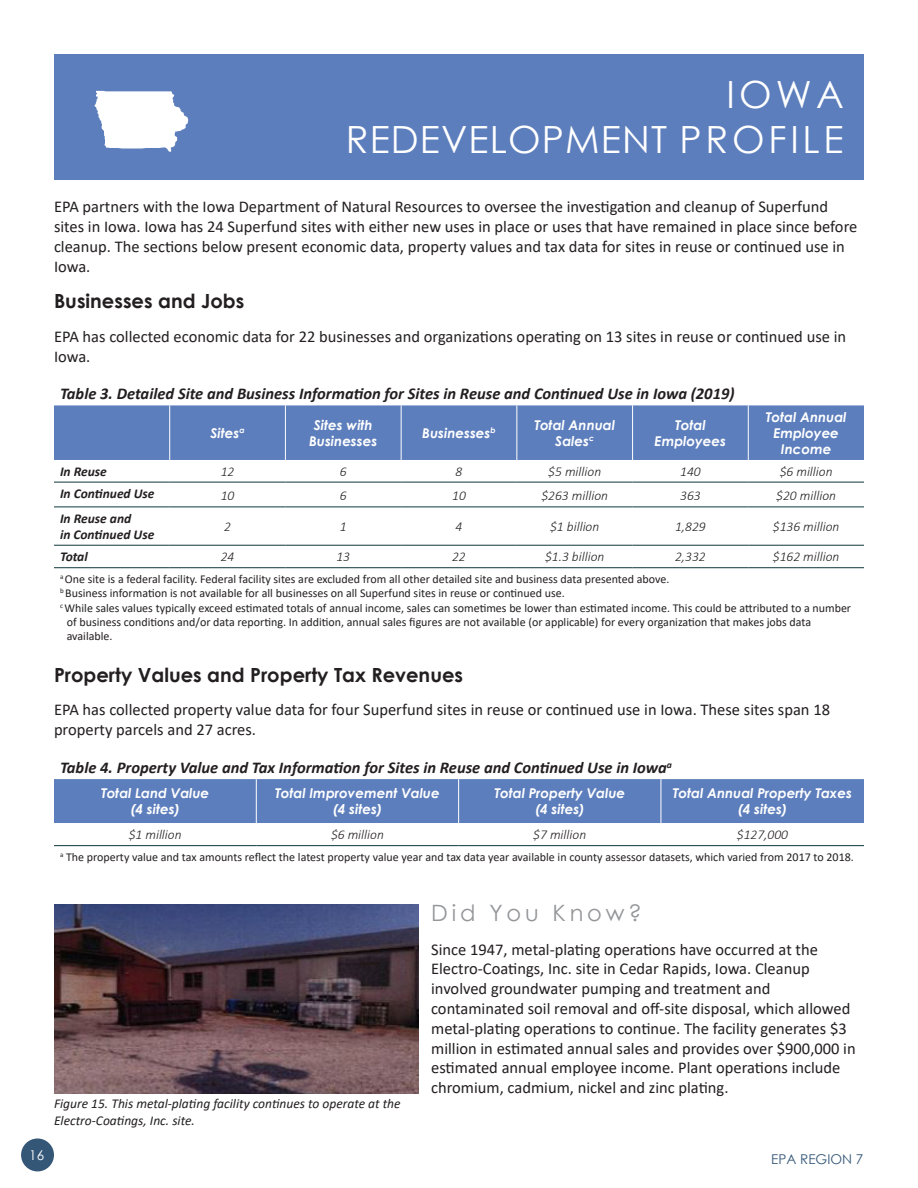
<style>
.page{position:relative;width:918px;height:1188px;background:#fff}
.page>*{position:absolute;margin:0;border:0;box-sizing:border-box;transform-origin:0 0}
.Figure{font:37.5px "Century Gothic";letter-spacing:.03em;color:#fff}
.t1{font:22.5px "Century Gothic";letter-spacing:.17em;color:#939598}
.t2{font:700 19.5px "Century Gothic";color:#231f20}
.t3{font:16.5px/19.8px "Calibri";color:#231f20}
.t4{font:italic 700 16.5px "Calibri";color:#231f20}
.t5{font:italic 700 13.5px/16.2px "Century Gothic";color:#fff;text-align:center}
.t6{font:italic 300 13.5px "Calibri";color:#231f20}
.t7{font:italic 13.5px/16.2px "Calibri";color:#231f20}
.t8{font:italic 700 13.5px/16.2px "Calibri";color:#231f20}
.t9{font:13.5px "Century Gothic";color:#355777}
.t10{font:13.5px "Century Gothic";color:#fff}
.t11{font:12px/14.4px "Calibri";color:#231f20}
</style>
<div class="page">
<div style="left:21px;top:1139px;width:33px;height:32px;background:#355777;border-radius:50%"></div>
<div style="left:54px;top:54px;width:810px;height:125px;background:#5d7ebc"></div>
<img style="left:94px;top:90px;width:95px;height:62px">
<div style="left:54px;top:405px;width:810px;height:55px;background:#5d7ebc"></div>
<hr style="left:169px;top:405px;width:1px;height:55px;background:#fff">
<hr style="left:285px;top:405px;width:1px;height:55px;background:#fff">
<hr style="left:401px;top:405px;width:1px;height:55px;background:#fff">
<hr style="left:516px;top:405px;width:1px;height:55px;background:#fff">
<hr style="left:632px;top:405px;width:1px;height:55px;background:#fff">
<hr style="left:748px;top:405px;width:1px;height:55px;background:#fff">
<hr style="left:54px;top:482px;width:116px;height:1px;background:#0c383b">
<hr style="left:170px;top:482px;width:115px;height:1px;background:#0c383b">
<hr style="left:285px;top:482px;width:116px;height:1px;background:#0c383b">
<hr style="left:401px;top:482px;width:116px;height:1px;background:#0c383b">
<hr style="left:517px;top:482px;width:116px;height:1px;background:#0c383b">
<hr style="left:633px;top:482px;width:115px;height:1px;background:#0c383b">
<hr style="left:748px;top:482px;width:116px;height:1px;background:#0c383b">
<hr style="left:54px;top:507px;width:116px;height:1px;background:#0c383b">
<hr style="left:170px;top:507px;width:115px;height:1px;background:#0c383b">
<hr style="left:285px;top:507px;width:116px;height:1px;background:#0c383b">
<hr style="left:401px;top:507px;width:116px;height:1px;background:#0c383b">
<hr style="left:517px;top:507px;width:116px;height:1px;background:#0c383b">
<hr style="left:633px;top:507px;width:115px;height:1px;background:#0c383b">
<hr style="left:748px;top:507px;width:116px;height:1px;background:#0c383b">
<hr style="left:54px;top:545px;width:116px;height:1px;background:#0c383b">
<hr style="left:170px;top:545px;width:115px;height:1px;background:#0c383b">
<hr style="left:285px;top:545px;width:116px;height:1px;background:#0c383b">
<hr style="left:401px;top:545px;width:116px;height:1px;background:#0c383b">
<hr style="left:517px;top:545px;width:116px;height:1px;background:#0c383b">
<hr style="left:633px;top:545px;width:115px;height:1px;background:#0c383b">
<hr style="left:748px;top:545px;width:116px;height:1px;background:#0c383b">
<hr style="left:54px;top:567px;width:116px;height:1px;background:#0c383b">
<hr style="left:170px;top:567px;width:115px;height:1px;background:#0c383b">
<hr style="left:285px;top:567px;width:116px;height:1px;background:#0c383b">
<hr style="left:401px;top:567px;width:116px;height:1px;background:#0c383b">
<hr style="left:517px;top:567px;width:116px;height:1px;background:#0c383b">
<hr style="left:633px;top:567px;width:115px;height:1px;background:#0c383b">
<hr style="left:748px;top:567px;width:116px;height:1px;background:#0c383b">
<div style="left:54px;top:779px;width:810px;height:44px;background:#5d7ebc"></div>
<hr style="left:256px;top:779px;width:1px;height:44px;background:#fff">
<hr style="left:458px;top:779px;width:1px;height:44px;background:#fff">
<hr style="left:661px;top:779px;width:1px;height:44px;background:#fff">
<hr style="left:54px;top:845px;width:202px;height:1px;background:#0c383b">
<hr style="left:256px;top:845px;width:203px;height:1px;background:#0c383b">
<hr style="left:459px;top:845px;width:202px;height:1px;background:#0c383b">
<hr style="left:661px;top:845px;width:203px;height:1px;background:#0c383b">
<img style="left:54px;top:904px;width:364px;height:190px">
<p class="Figure" style="left:727px;top:68px;width:119px">IOWA</p>
<p class="Figure" style="left:346px;top:113px;width:499px">REDEVELOPMENT PROFILE</p>
<p class="t3" style="left:54px;top:196px;width:805px">EPA partners with the Iowa Department of Natural Resources to oversee the investigation and cleanup of Superfund sites in Iowa. Iowa has 24 Superfund sites with either new uses in place or uses that have remained in place since before cleanup. The sections below present economic data, property values and tax data for sites in reuse or continued use in Iowa.</p>
<p class="t2" style="left:54px;top:287px;width:192px">Businesses and Jobs</p>
<p class="t3" style="left:54px;top:326px;width:794px">EPA has collected economic data for 22 businesses and organizations operating on 13 sites in reuse or continued use in<br>Iowa.</p>
<p class="t4" style="left:60px;top:382px;width:676px">Table 3. Detailed Site and Business Information for Sites in Reuse and Continued Use in Iowa (2019)</p>
<p class="t5" style="left:211px;top:424px;width:36px">Sites<sup>a</sup></p>
<p class="t5" style="left:309px;top:416px;width:70px">Sites with<br>Businesses</p>
<p class="t5" style="left:422px;top:424px;width:75px">Businesses<sup>b</sup></p>
<p class="t5" style="left:534px;top:416px;width:82px">Total Annual<br>Sales<sup>c</sup></p>
<p class="t5" style="left:655px;top:416px;width:73px">Total<br>Employees</p>
<p class="t5" style="left:766px;top:408px;width:82px">Total Annual<br>Employee<br>Income</p>
<p class="t8" style="left:60px;top:463px;width:48px">In Reuse</p>
<p class="t6" style="left:221px;top:463px;width:15px">12</p>
<p class="t6" style="left:340px;top:463px;width:8px">6</p>
<p class="t6" style="left:456px;top:463px;width:8px">8</p>
<p class="t6" style="left:548px;top:463px;width:54px">$5 million</p>
<p class="t6" style="left:680px;top:463px;width:22px">140</p>
<p class="t6" style="left:780px;top:463px;width:54px">$6 million</p>
<p class="t8" style="left:60px;top:485px;width:96px">In Continued Use</p>
<p class="t6" style="left:221px;top:487px;width:15px">10</p>
<p class="t6" style="left:340px;top:487px;width:8px">6</p>
<p class="t6" style="left:452px;top:487px;width:15px">10</p>
<p class="t6" style="left:541px;top:487px;width:68px">$263 million</p>
<p class="t6" style="left:680px;top:487px;width:22px">363</p>
<p class="t6" style="left:776px;top:487px;width:61px">$20 million</p>
<p class="t8" style="left:60px;top:510px;width:96px">In Reuse and<br>in Continued Use</p>
<p class="t6" style="left:224px;top:518px;width:8px">2</p>
<p class="t6" style="left:340px;top:518px;width:8px">1</p>
<p class="t6" style="left:456px;top:518px;width:8px">4</p>
<p class="t6" style="left:550px;top:518px;width:51px">$1 billion</p>
<p class="t6" style="left:675px;top:518px;width:32px">1,829</p>
<p class="t6" style="left:773px;top:518px;width:68px">$136 million</p>
<p class="t8" style="left:60px;top:548px;width:29px">Total</p>
<p class="t6" style="left:221px;top:549px;width:15px">24</p>
<p class="t6" style="left:336px;top:549px;width:15px">13</p>
<p class="t6" style="left:452px;top:549px;width:15px">22</p>
<p class="t6" style="left:545px;top:549px;width:61px">$1.3 billion</p>
<p class="t6" style="left:675px;top:549px;width:32px">2,332</p>
<p class="t6" style="left:773px;top:549px;width:68px">$162 million</p>
<p class="t11" style="left:60px;top:571px;width:611px"><sup>a</sup> One site is a federal facility. Federal facility sites are excluded from all other detailed site and business data presented above.</p>
<p class="t11" style="left:60px;top:586px;width:506px"><sup>b</sup> Business information is not available for all businesses on all Superfund sites in reuse or continued use.</p>
<p class="t11" style="left:67px;top:600px;width:786px;text-indent:-7px"><sup>c</sup> While sales values typically exceed estimated totals of annual income, sales can sometimes be lower than estimated income. This could be attributed to a number of business conditions and/or data reporting. In addition, annual sales figures are not available (or applicable) for every organization that makes jobs data available.</p>
<p class="t2" style="left:54px;top:660px;width:411px">Property Values and Property Tax Revenues</p>
<p class="t3" style="left:54px;top:700px;width:778px">EPA has collected property value data for four Superfund sites in reuse or continued use in Iowa. These sites span 18 property parcels and 27 acres.</p>
<p class="t4" style="left:60px;top:756px;width:614px">Table 4. Property Value and Tax Information for Sites in Reuse and Continued Use in Iowa<sup>a</sup></p>
<p class="t5" style="left:101px;top:784px;width:110px">Total Land Value</p>
<p class="t5" style="left:130px;top:801px;width:51px">(4 sites)</p>
<p class="t5" style="left:275px;top:784px;width:166px">Total Improvement Value</p>
<p class="t5" style="left:333px;top:801px;width:51px">(4 sites)</p>
<p class="t5" style="left:494px;top:784px;width:132px">Total Property Value</p>
<p class="t5" style="left:535px;top:801px;width:51px">(4 sites)</p>
<p class="t5" style="left:673px;top:784px;width:181px">Total Annual Property Taxes (4 sites)</p>
<p class="t6" style="left:129px;top:827px;width:54px">$1 million</p>
<p class="t6" style="left:331px;top:827px;width:54px">$6 million</p>
<p class="t6" style="left:533px;top:827px;width:54px">$7 million</p>
<p class="t6" style="left:737px;top:827px;width:53px">$127,000</p>
<p class="t11" style="left:60px;top:849px;width:795px"><sup>a</sup> The property value and tax amounts reflect the latest property value year and tax data year available in county assessor datasets, which varied from 2017 to 2018.</p>
<p class="t7" style="left:54px;top:1095px;width:348px">Figure 15. This metal-plating facility continues to operate at the<br>Electro-Coatings, Inc. site.</p>
<p class="t1" style="left:431px;top:898px;width:212px">Did You Know?</p>
<p class="t3" style="left:431px;top:939px;width:426px">Since 1947, metal-plating operations have occurred at the Electro-Coatings, Inc. site in Cedar Rapids, Iowa. Cleanup involved groundwater pumping and treatment and contaminated soil removal and off-site disposal, which allowed metal-plating operations to continue. The facility generates $3 million in estimated annual sales and provides over $900,000 in estimated annual employee income. Plant operations include chromium, cadmium, nickel and zinc plating.</p>
<p class="t10" style="left:29px;top:1146px;width:16px">16</p>
<p class="t9" style="left:771px;top:1149px;width:94px">EPA REGION 7</p>
</div>
